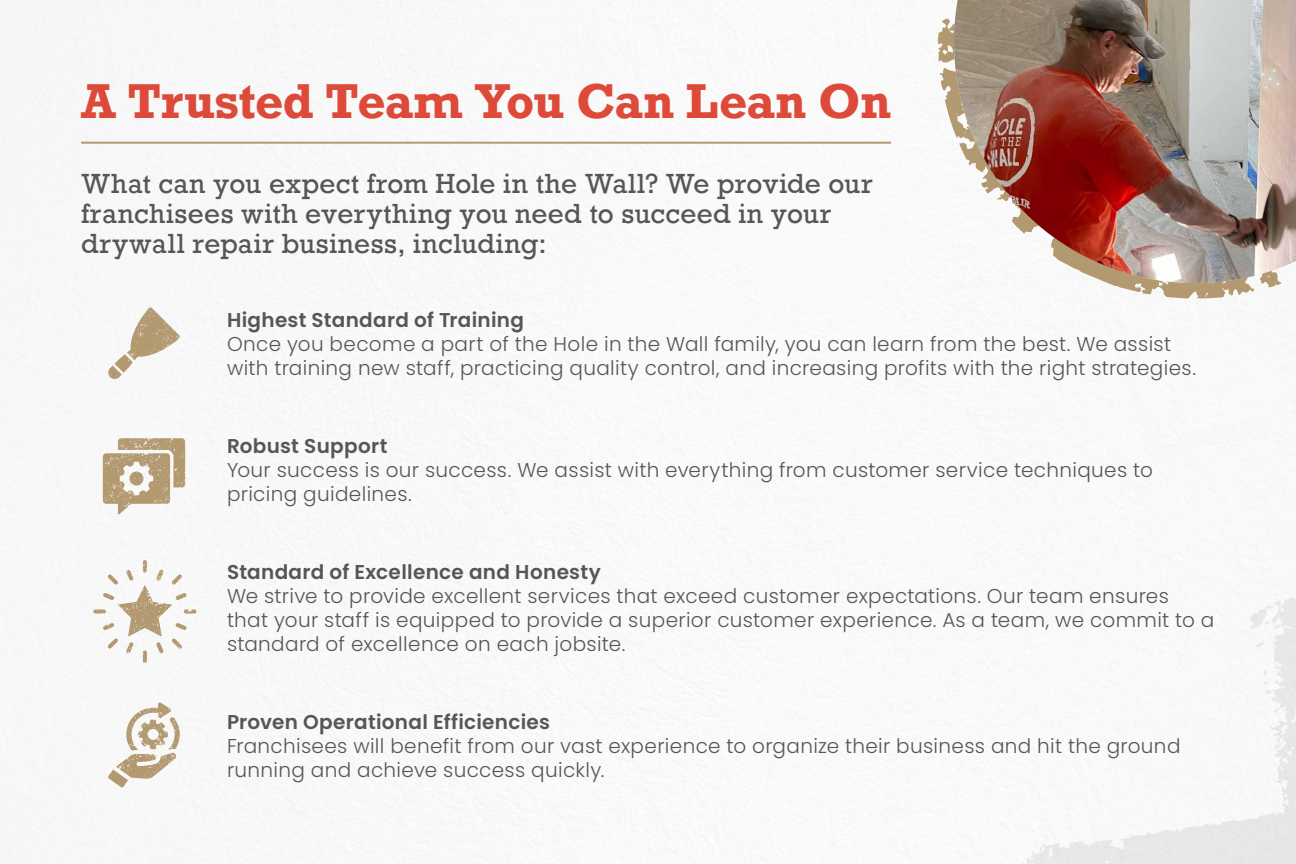
<style>
.page{position:relative;width:1296px;height:864px;background:#fff}
.page>*{position:absolute;margin:0;border:0;box-sizing:border-box;transform-origin:0 0}
.t1{font:700 46px "Rockwell";letter-spacing:-.01em;color:#de4a3a}
.t2{font:26px/30px "Rockwell";letter-spacing:.01em;color:#565659}
.t3{font:300 20px/24px "Poppins";letter-spacing:.015em;color:#565659}
.t4{font:600 20px "Poppins";letter-spacing:.015em;color:#565659}
</style>
<div class="page">
<hr style="left:81px;top:142px;width:810px;height:2px;background:#b39970">
<svg style="left:1051px;top:283px;width:230px;height:16px"></svg>
<svg style="left:938px;top:19px;width:16px;height:215px"></svg>
<img style="left:954px;top:0;width:342px;height:283px">
<svg style="left:959px;top:528px;width:337px;height:336px"></svg>
<svg style="left:1249px;top:605px;width:32px;height:25px"></svg>
<svg style="left:1262px;top:670px;width:10px;height:25px"></svg>
<svg style="left:0;top:765px;width:58px;height:99px"></svg>
<div style="left:0;top:0;width:58px;height:36px;background:#f6f6f7"></div>
<svg style="left:108px;top:307px;width:72px;height:73px"></svg>
<svg style="left:103px;top:438px;width:82px;height:77px"></svg>
<svg style="left:108px;top:702px;width:72px;height:86px"></svg>
<svg style="left:93px;top:560px;width:103px;height:103px"></svg>
<h1 class="t1" style="left:81px;top:72px;width:812px">A Trusted Team You Can Lean On</h1>
<h2 class="t2" style="left:81px;top:169px;width:794px">What can you expect from Hole in the Wall? We provide our franchisees with everything you need to succeed in your drywall repair business, including:</h2>
<p class="t4" style="left:227px;top:308px;width:299px">Highest Standard of Training</p>
<p class="t3" style="left:227px;top:332px;width:970px">Once you become a part of the Hole in the Wall family, you can learn from the best. We assist with training new staff, practicing quality control, and increasing profits with the right strategies.</p>
<p class="t4" style="left:227px;top:434px;width:162px">Robust Support</p>
<p class="t3" style="left:227px;top:458px;width:927px">Your success is our success. We assist with everything from customer service techniques to pricing guidelines.</p>
<p class="t4" style="left:227px;top:560px;width:375px">Standard of Excellence and Honesty</p>
<p class="t3" style="left:227px;top:584px;width:989px">We strive to provide excellent services that exceed customer expectations. Our team ensures that your staff is equipped to provide a superior customer experience. As a team, we commit to a standard of excellence on each jobsite.</p>
<p class="t4" style="left:227px;top:710px;width:325px">Proven Operational Efficiencies</p>
<p class="t3" style="left:227px;top:734px;width:955px">Franchisees will benefit from our vast experience to organize their business and hit the ground running and achieve success quickly.</p>
</div>
